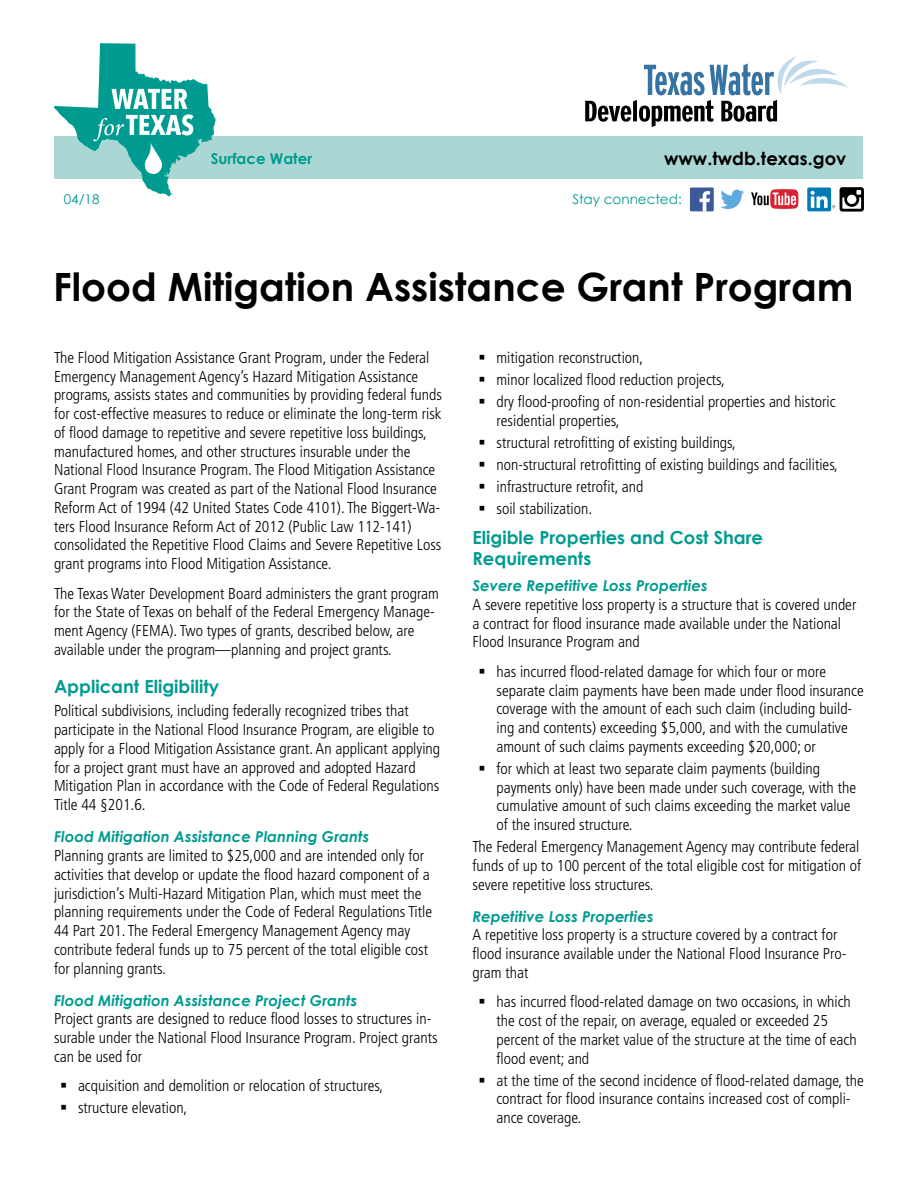
<style>
.page{position:relative;width:918px;height:1188px;background:#fff}
.page>*{position:absolute;margin:0;border:0;box-sizing:border-box;transform-origin:0 0}
.heading_1{font:700 39px "Century Gothic";color:#000}
.heading_2{font:700 18px/21px "Century Gothic";color:#009b90}
.t1{font:700 18px "Century Gothic";color:#000}
.body{font:300 condensed 15.75px/18.8px "Frutiger LT Std";color:#000}
.heading_3{font:italic 700 15px "Century Gothic";color:#009b90}
.t2{font:700 15px "Century Gothic";color:#009b90}
.t3{font:13.5px "Century Gothic";color:#009b90}
</style>
<div class="page">
<div style="left:55px;top:137px;width:808px;height:42px;background:#aad7d4"></div>
<svg style="left:585px;top:56px;width:263px;height:71px"></svg>
<svg style="left:54px;top:43px;width:162px;height:154px"></svg>
<div style="left:690px;top:188px;width:24px;height:23px;background:#3c5a99"></div>
<svg style="left:700px;top:191px;width:10px;height:20px"></svg>
<svg style="left:720px;top:190px;width:24px;height:19px"></svg>
<svg style="left:751px;top:189px;width:47px;height:20px"></svg>
<svg style="left:807px;top:188px;width:24px;height:23px"></svg>
<svg style="left:811px;top:187px;width:53px;height:25px"></svg>
<p class="t3" style="left:64px;top:191px;width:37px">04/18</p>
<p class="t2" style="left:211px;top:149px;width:103px">Surface Water</p>
<p class="t1" style="left:664px;top:147px;width:184px">www.twdb.texas.gov</p>
<p class="t3" style="left:572px;top:191px;width:111px">Stay connected:</p>
<h1 class="heading_1" style="left:53px;top:262px;width:802px">Flood Mitigation Assistance Grant Program</h1>
<p class="body" style="left:54px;top:348px;width:389px">The Flood Mitigation Assistance Grant Program, under the Federal Emergency Management Agency’s Hazard Mitigation Assistance programs, assists states and communities by providing federal funds for cost-effective measures to reduce or eliminate the long-term risk of flood damage to repetitive and severe repetitive loss buildings, manufactured homes, and other structures insurable under the National Flood Insurance Program. The Flood Mitigation Assistance Grant Program was created as part of the National Flood Insurance Reform Act of 1994 (42 United States Code 4101). The Biggert-Wa&shy;ters Flood Insurance Reform Act of 2012 (Public Law 112-141) consolidated the Repetitive Flood Claims and Severe Repetitive Loss grant programs into Flood Mitigation Assistance.</p>
<p class="body" style="left:54px;top:584px;width:387px">The Texas Water Development Board administers the grant program for the State of Texas on behalf of the Federal Emergency Manage&shy;ment Agency (FEMA). Two types of grants, described below, are available under the program—planning and project grants.</p>
<h2 class="heading_2" style="left:54px;top:676px;width:167px">Applicant Eligibility</h2>
<p class="body" style="left:54px;top:702px;width:388px">Political subdivisions, including federally recognized tribes that participate in the National Flood Insurance Program, are eligible to apply for a Flood Mitigation Assistance grant. An applicant applying for a project grant must have an approved and adopted Hazard Mitigation Plan in accordance with the Code of Federal Regulations Title 44 §201.6.</p>
<h3 class="heading_3" style="left:54px;top:827px;width:317px">Flood Mitigation Assistance Planning Grants</h3>
<p class="body" style="left:54px;top:846px;width:380px">Planning grants are limited to $25,000 and are intended only for activities that develop or update the flood hazard component of a jurisdiction’s Multi-Hazard Mitigation Plan, which must meet the planning requirements under the Code of Federal Regulations Title 44 Part 201. The Federal Emergency Management Agency may contribute federal funds up to 75 percent of the total eligible cost for planning grants.</p>
<h3 class="heading_3" style="left:54px;top:990px;width:305px">Flood Mitigation Assistance Project Grants</h3>
<p class="body" style="left:54px;top:1010px;width:385px">Project grants are designed to reduce flood losses to structures in&shy;surable under the National Flood Insurance Program. Project grants can be used for</p>
<p class="body" style="left:60px;top:1077px;width:325px">▪ acquisition and demolition or relocation of structures,</p>
<p class="body" style="left:60px;top:1099px;width:129px">▪ structure elevation,</p>
<p class="body" style="left:478px;top:348px;width:166px">▪ mitigation reconstruction,</p>
<p class="body" style="left:478px;top:370px;width:248px">▪ minor localized flood reduction projects,</p>
<p class="body" style="left:496px;top:392px;width:341px;text-indent:-18px">▪ dry flood-proofing of non-residential properties and historic residential properties,</p>
<p class="body" style="left:478px;top:433px;width:259px">▪ structural retrofitting of existing buildings,</p>
<p class="body" style="left:478px;top:455px;width:361px">▪ non-structural retrofitting of existing buildings and facilities,</p>
<p class="body" style="left:478px;top:477px;width:167px">▪ infrastructure retrofit, and</p>
<p class="body" style="left:478px;top:499px;width:115px">▪ soil stabilization.</p>
<h2 class="heading_2" style="left:472px;top:527px;width:292px">Eligible Properties and Cost Share<br>Requirements</h2>
<h3 class="heading_3" style="left:472px;top:576px;width:237px">Severe Repetitive Loss Properties</h3>
<p class="body" style="left:472px;top:595px;width:385px">A severe repetitive loss property is a structure that is covered under a contract for flood insurance made available under the National<br>Flood Insurance Program and</p>
<p class="body" style="left:496px;top:662px;width:369px;text-indent:-18px">▪ has incurred flood-related damage for which four or more separate claim payments have been made under flood insurance coverage with the amount of each such claim (including build&shy;ing and contents) exceeding $5,000, and with the cumulative amount of such claims payments exceeding $20,000; or</p>
<p class="body" style="left:496px;top:759px;width:361px;text-indent:-18px">▪ for which at least two separate claim payments (building payments only) have been made under such coverage, with the cumulative amount of such claims exceeding the market value of the insured structure.</p>
<p class="body" style="left:472px;top:837px;width:390px;text-align:justify">The Federal Emergency Management Agency may contribute federal funds of up to 100 percent of the total eligible cost for mitigation of severe repetitive loss structures.</p>
<h3 class="heading_3" style="left:472px;top:907px;width:183px">Repetitive Loss Properties</h3>
<p class="body" style="left:472px;top:926px;width:375px">A repetitive loss property is a structure covered by a contract for flood insurance available under the National Flood Insurance Pro&shy;gram that</p>
<p class="body" style="left:496px;top:993px;width:362px;text-indent:-18px">▪ has incurred flood-related damage on two occasions, in which the cost of the repair, on average, equaled or exceeded 25 percent of the market value of the structure at the time of each flood event; and</p>
<p class="body" style="left:496px;top:1071px;width:369px;text-indent:-18px">▪ at the time of the second incidence of flood-related damage, the contract for flood insurance contains increased cost of compli&shy;ance coverage.</p>
</div>
